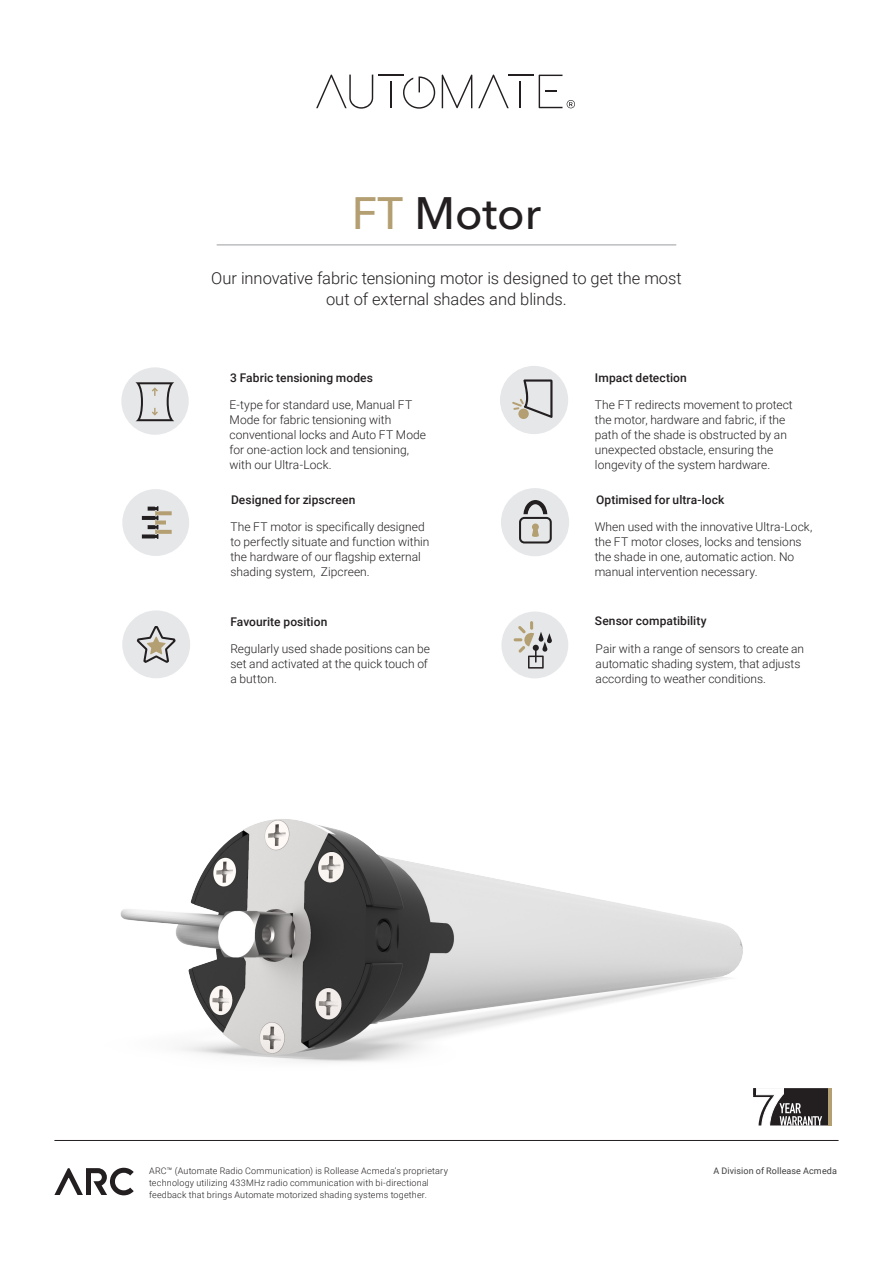
<style>
.page{position:relative;width:893px;height:1263px;background:#fff}
.page>*{position:absolute;margin:0;border:0;box-sizing:border-box;transform-origin:0 0}
.t1{font:500 45px "Avenir Next LT Pro";color:#231f20}
.Body_-_11_pt{font:300 16.5px/21px "Roboto";letter-spacing:-.005em;color:#231f20;text-align:center}
.Features_-_Body{font:300 12px/15px "Roboto";color:#231f20}
.Features_-_Heading{font:500 12px "Roboto";letter-spacing:.005em;color:#231f20}
.t2{font:300 9px/12px "Roboto";letter-spacing:.02em;color:#231f20}
.t3{font:9px "Roboto";letter-spacing:.015em;color:#3e3e3f}
.s1{color:#b39f71}
</style>
<div class="page">
<hr style="left:54px;top:1140px;width:784px;height:1px;background:#231f20">
<svg style="left:442px;top:75px;width:30px;height:33px"></svg>
<svg style="left:478px;top:75px;width:55px;height:33px"></svg>
<svg style="left:316px;top:75px;width:119px;height:34px"></svg>
<svg style="left:539px;top:75px;width:36px;height:33px"></svg>
<img style="left:120px;top:819px;width:712px;height:282px">
<div style="left:121px;top:367px;width:68px;height:68px;background:#e6e7e9;border-radius:50%"></div>
<svg style="left:135px;top:382px;width:39px;height:39px"></svg>
<div style="left:122px;top:489px;width:67px;height:67px;background:#e6e7e9;border-radius:50%"></div>
<svg style="left:142px;top:506px;width:30px;height:33px"></svg>
<div style="left:122px;top:610px;width:68px;height:68px;background:#e6e7e9;border-radius:50%"></div>
<svg style="left:136px;top:626px;width:40px;height:37px"></svg>
<div style="left:501px;top:488px;width:68px;height:68px;background:#e6e7e9;border-radius:50%"></div>
<svg style="left:523px;top:500px;width:25px;height:15px"></svg>
<div style="left:519px;top:517px;width:33px;height:26px;border:2px solid #231f20;border-radius:4px"></div>
<svg style="left:532px;top:523px;width:7px;height:13px"></svg>
<div style="left:501px;top:611px;width:67px;height:67px;background:#e6e7e9;border-radius:50%"></div>
<svg style="left:514px;top:621px;width:38px;height:48px"></svg>
<svg style="left:54px;top:1168px;width:80px;height:27px"></svg>
<div style="left:500px;top:366px;width:68px;height:68px;background:#e6e7e9;border-radius:50%"></div>
<svg style="left:512px;top:379px;width:40px;height:39px"></svg>
<hr style="left:217px;top:244px;width:459px;height:2px;background:#bcbdc0">
<svg style="left:753px;top:1088px;width:75px;height:37px"></svg>
<hr style="left:828px;top:1088px;width:3px;height:37px;background:#b39f71">
<p class="t1" style="left:352px;top:175px;width:191px"><span class="s1">FT</span> Motor</p>
<p class="Body_-_11_pt" style="left:211px;top:267px;width:472px">Our innovative fabric tensioning motor is designed to get the most out of external shades and blinds.</p>
<p class="Features_-_Heading" style="left:230px;top:370px;width:144px">3 Fabric tensioning modes</p>
<p class="Features_-_Body" style="left:230px;top:397px;width:184px">E-type for standard use, Manual FT<br>Mode for fabric tensioning with</p>
<p class="Features_-_Body" style="left:230px;top:427px;width:198px">conventional locks and Auto FT Mode for one-action lock and tensioning, with our Ultra-Lock.</p>
<p class="Features_-_Heading" style="left:231px;top:492px;width:126px">Designed for zipscreen</p>
<p class="Features_-_Body" style="left:230px;top:518px;width:201px">The FT motor is specifically designed to perfectly situate and function within the hardware of our flagship external shading system, Zipcreen.</p>
<p class="Features_-_Heading" style="left:230px;top:613px;width:98px">Favourite position</p>
<p class="Features_-_Body" style="left:230px;top:641px;width:201px">Regularly used shade positions can be set and activated at the quick touch of a button.</p>
<p class="Features_-_Heading" style="left:595px;top:370px;width:93px">Impact detection</p>
<p class="Features_-_Body" style="left:595px;top:396px;width:199px">The FT redirects movement to protect the motor, hardware and fabric, if the path of the shade is obstructed by an unexpected obstacle, ensuring the longevity of the system hardware.</p>
<p class="Features_-_Heading" style="left:596px;top:492px;width:130px">Optimised for ultra-lock</p>
<p class="Features_-_Body" style="left:595px;top:519px;width:219px">When used with the innovative Ultra-Lock, the FT motor closes, locks and tensions the shade in one, automatic action. No manual intervention necessary.</p>
<p class="Features_-_Heading" style="left:595px;top:613px;width:113px">Sensor compatibility</p>
<p class="Features_-_Body" style="left:596px;top:641px;width:210px">Pair with a range of sensors to create an automatic shading system, that adjusts according to weather conditions.</p>
<p class="t2" style="left:149px;top:1165px;width:300px">ARC™ (Automate Radio Communication) is Rollease Acmeda’s proprietary technology utilizing 433MHz radio communication with bi-directional feedback that brings Automate motorized shading systems together.</p>
<p class="t3" style="left:713px;top:1165px;width:125px">A Division of Rollease Acmeda</p>
</div>
